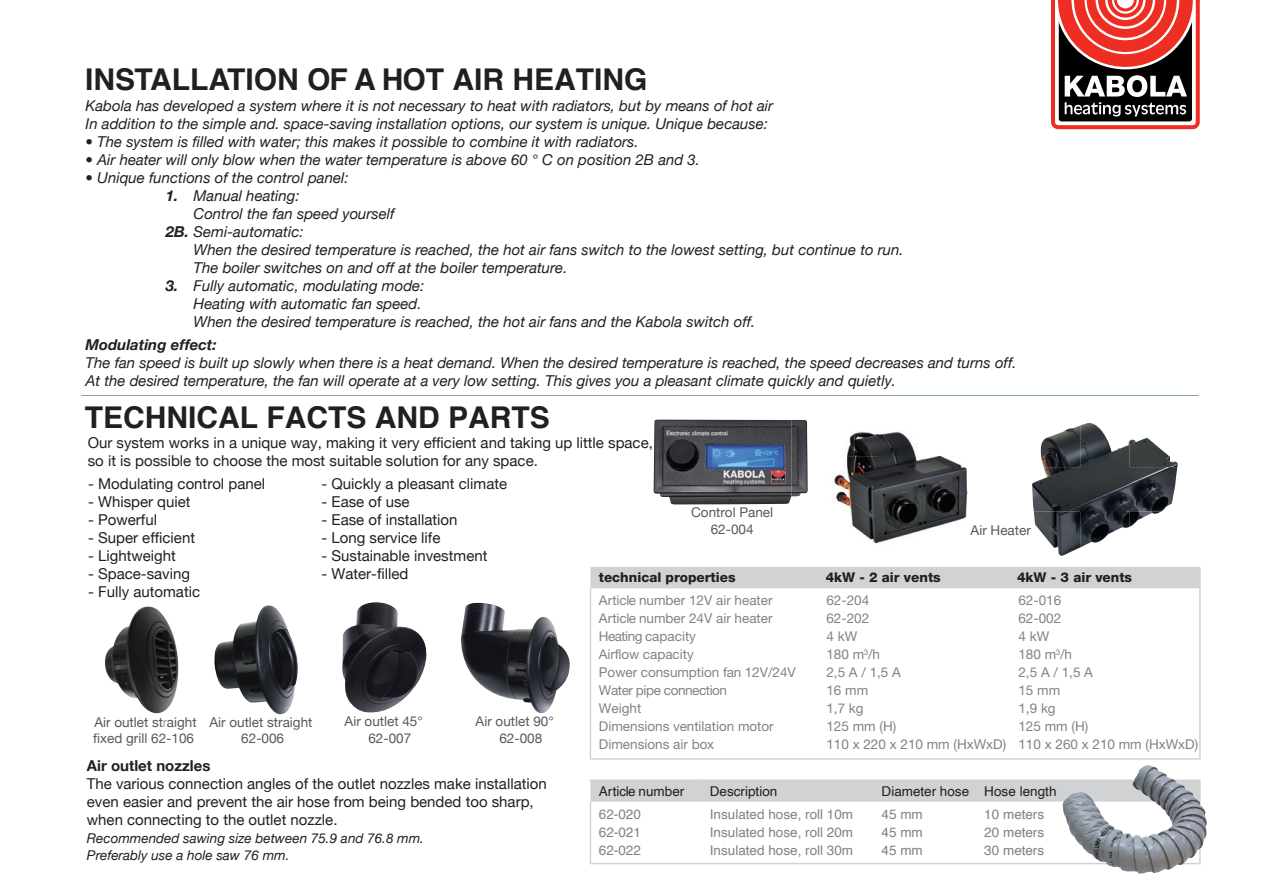
<style>
.page{position:relative;width:1263px;height:893px;background:#fff}
.page>*{position:absolute;margin:0;border:0;box-sizing:border-box;transform-origin:0 0}
.t1{font:700 30px "Helvetica";color:#231f20}
.t2{font:italic 15px/18px "Helvetica Neue";color:#231f20}
.t3{font:15px/18px "Helvetica Neue";color:#231f20}
.t4{font:italic 700 15px "Helvetica Neue";color:#231f20}
.t5{font:700 15px "Helvetica Neue";color:#231f20}
.t6{font:13.5px/18px "Helvetica Neue";color:#808285}
.t7{font:13.5px/16.2px "Helvetica Neue";color:#57585a}
.t8{font:13.5px/18px "Helvetica";color:#808285;text-align:justify}
.t9{font:italic 13.5px/16.2px "Helvetica Neue";color:#231f20}
.t10{font:13.5px "Helvetica";color:#231f20}
.t11{font:800 13.5px "Helvetica Neue";color:#231f20}
.s1{font-weight:700}
.s2{font-weight:100}
</style>
<div class="page">
<img style="left:1041px;top:425px;width:40px;height:42px">
<img style="left:1081px;top:423px;width:48px;height:44px">
<img style="left:1129px;top:438px;width:49px;height:29px">
<img style="left:1032px;top:467px;width:145px;height:45px">
<img style="left:1034px;top:511px;width:47px;height:45px">
<img style="left:1081px;top:511px;width:48px;height:36px">
<img style="left:1129px;top:511px;width:32px;height:16px">
<img style="left:654px;top:419px;width:138px;height:85px">
<img style="left:461px;top:603px;width:109px;height:111px">
<img style="left:214px;top:605px;width:84px;height:110px">
<img style="left:342px;top:602px;width:85px;height:111px">
<img style="left:104px;top:606px;width:75px;height:108px">
<img style="left:792px;top:419px;width:176px;height:125px">
<img style="left:792px;top:420px;width:16px;height:76px">
<hr style="left:81px;top:395px;width:1118px;height:1px;background:#7ea1b7">
<svg style="left:1051px;top:0;width:149px;height:129px"></svg>
<div style="left:590px;top:567px;width:610px;height:21px;background:#d1d2d4"></div>
<hr style="left:590px;top:588px;width:1px;height:170px;background:#d1d2d4">
<hr style="left:1199px;top:588px;width:2px;height:170px;background:#d1d2d4">
<hr style="left:590px;top:758px;width:227px;height:2px;background:#d1d2d4">
<hr style="left:817px;top:758px;width:191px;height:2px;background:#d1d2d4">
<hr style="left:1008px;top:758px;width:193px;height:2px;background:#d1d2d4">
<hr style="left:1199px;top:568px;width:2px;height:20px;background:#d1d2d4">
<hr style="left:590px;top:802px;width:1px;height:61px;background:#d1d2d4">
<hr style="left:1199px;top:802px;width:2px;height:61px;background:#d1d2d4">
<hr style="left:590px;top:863px;width:111px;height:1px;background:#d1d2d4">
<hr style="left:701px;top:863px;width:172px;height:1px;background:#d1d2d4">
<hr style="left:873px;top:863px;width:103px;height:1px;background:#d1d2d4">
<hr style="left:976px;top:863px;width:225px;height:1px;background:#d1d2d4">
<hr style="left:590px;top:779px;width:111px;height:2px;background:#d1d2d4">
<hr style="left:701px;top:779px;width:172px;height:2px;background:#d1d2d4">
<hr style="left:873px;top:779px;width:103px;height:2px;background:#d1d2d4">
<hr style="left:976px;top:779px;width:225px;height:2px;background:#d1d2d4">
<svg style="left:590px;top:780px;width:609px;height:22px;background:#ced0d2"></svg>
<hr style="left:1199px;top:781px;width:2px;height:21px;background:#d1d2d4">
<img style="left:1123px;top:765px;width:50px;height:73px">
<h1 class="t1" style="left:85px;top:55px;width:564px">INSTALLATION OF A HOT AIR HEATING</h1>
<p class="t2" style="left:86px;top:97px;width:689px">Kabola has developed a system where it is not necessary to heat with radiators, but by means of hot air<br>In addition to the simple and. space-saving installation options, our system is unique. Unique because:</p>
<p class="t2" style="left:86px;top:133px;width:555px">• The system is filled with water; this makes it possible to combine it with radiators.</p>
<p class="t2" style="left:86px;top:151px;width:616px">• Air heater will only blow when the water temperature is above 60 ° C on position 2B and 3.</p>
<p class="t2" style="left:86px;top:169px;width:265px">• Unique functions of the control panel:</p>
<p class="t2" style="left:166px;top:187px;width:135px"><span class="s1">1.</span> Manual heating:</p>
<p class="t2" style="left:194px;top:205px;width:203px">Control the fan speed yourself</p>
<p class="t2" style="left:166px;top:223px;width:139px"><span class="s1">2B.</span> Semi-automatic:</p>
<p class="t2" style="left:194px;top:241px;width:712px">When the desired temperature is reached, the hot air fans switch to the lowest setting, but continue to run.</p>
<p class="t2" style="left:194px;top:259px;width:375px">The boiler switches on and off at the boiler temperature.</p>
<p class="t2" style="left:194px;top:277px;width:563px;text-indent:-28px"><span class="s1">3.</span> Fully automatic, modulating mode:<br>Heating with automatic fan speed.<br>When the desired temperature is reached, the hot air fans and the Kabola switch off.</p>
<p class="t4" style="left:86px;top:333px;width:133px">Modulating effect:</p>
<p class="t2" style="left:86px;top:355px;width:933px">The fan speed is built up slowly when there is a heat demand. When the desired temperature is reached, the speed decreases and turns off.<br>At the desired temperature, the fan will operate at a very low setting. This gives you a pleasant climate quickly and quietly.</p>
<h1 class="t1" style="left:85px;top:393px;width:466px">TECHNICAL FACTS AND PARTS</h1>
<p class="t3" style="left:88px;top:434px;width:567px">Our system works in a unique way, making it very efficient and taking up little space, so it is possible to choose the most suitable solution for any space.</p>
<p class="t3" style="left:88px;top:475px;width:178px">- Modulating control panel</p>
<p class="t3" style="left:88px;top:493px;width:104px">- Whisper quiet</p>
<p class="t3" style="left:88px;top:511px;width:70px">- Powerful</p>
<p class="t3" style="left:88px;top:529px;width:108px">- Super efficient</p>
<p class="t3" style="left:88px;top:547px;width:89px">- Lightweight</p>
<p class="t3" style="left:88px;top:565px;width:103px">- Space-saving</p>
<p class="t3" style="left:88px;top:583px;width:113px">- Fully automatic</p>
<p class="t3" style="left:322px;top:475px;width:187px">- Quickly a pleasant climate</p>
<p class="t3" style="left:322px;top:493px;width:90px">- Ease of use</p>
<p class="t3" style="left:322px;top:511px;width:137px">- Ease of installation</p>
<p class="t3" style="left:322px;top:529px;width:120px">- Long service life</p>
<p class="t3" style="left:322px;top:547px;width:167px">- Sustainable investment</p>
<p class="t3" style="left:322px;top:565px;width:88px">- Water-filled</p>
<p class="t7" style="left:93px;top:715px;width:105px">Air outlet st<span class="s2">r</span>aight fixed grill 62-106</p>
<p class="t7" style="left:209px;top:715px;width:105px;text-align:center">Air outlet straight<br>62-006</p>
<p class="t7" style="left:368px;top:714px;width:56px;text-indent:-24px">Air outlet 45°<br>62-007</p>
<p class="t7" style="left:499px;top:714px;width:56px;text-indent:-24px">Air outlet 90°<br>62-008</p>
<p class="t5" style="left:87px;top:754px;width:125px">Air outlet nozzles</p>
<p class="t3" style="left:87px;top:776px;width:461px">The various connection angles of the outlet nozzles make installation even easier and prevent the air hose from being bended too sharp, when connecting to the outlet nozzle.</p>
<p class="t9" style="left:87px;top:831px;width:339px">Recommended sawing size between 75.9 and 76.8 mm.<br>Preferably use a hole saw 76 mm.</p>
<p class="t7" style="left:691px;top:505px;width:83px;text-align:center">Control Panel<br>62-004</p>
<p class="t7" style="left:971px;top:523px;width:62px">Air Heater</p>
<p class="t11" style="left:599px;top:569px;width:138px">technical properties</p>
<p class="t11" style="left:826px;top:569px;width:117px">4kW - 2 air vents</p>
<p class="t11" style="left:1017px;top:569px;width:117px">4kW - 3 air vents</p>
<p class="t6" style="left:599px;top:591px;width:198px">Article number 12V air heater<br>Article number 24V air heater<br>Heating capacity<br>Airflow capacity<br>Power consumption fan 12V/24V<br>Water pipe connection<br>Weight<br>Dimensions ventilation motor<br>Dimensions air box</p>
<p class="t6" style="left:1018px;top:591px;width:181px">62-016<br>62-002<br>4 kW<br>180 m<sup>3</sup>/h<br>2,5 A / 1,5 A<br>15 mm<br>1,9 kg<br>125 mm (H)<br>110 x 260 x 210 mm (HxWxD)</p>
<p class="t6" style="left:826px;top:591px;width:181px">62-204<br>62-202<br>4 kW<br>180 m<sup>3</sup>/h<br>2,5 A / 1,5 A<br>16 mm<br>1,7 kg<br>125 mm (H)<br>110 x 220 x 210 mm (HxWxD)</p>
<p class="t10" style="left:599px;top:780px;width:87px">Article number</p>
<p class="t10" style="left:710px;top:780px;width:69px">Description</p>
<p class="t10" style="left:881px;top:780px;width:176px">Diameter hose Hose length</p>
<p class="t8" style="left:599px;top:805px;width:44px">62-020<br>62-021<br>62-022</p>
<p class="t8" style="left:710px;top:805px;width:145px">Insulated hose, roll 10m Insulated hose, roll 20m Insulated hose, roll 30m</p>
<p class="t8" style="left:882px;top:805px;width:43px">45 mm 45 mm 45 mm</p>
<p class="t8" style="left:984px;top:805px;width:61px">10 meters 20 meters 30 meters</p>
</div>
